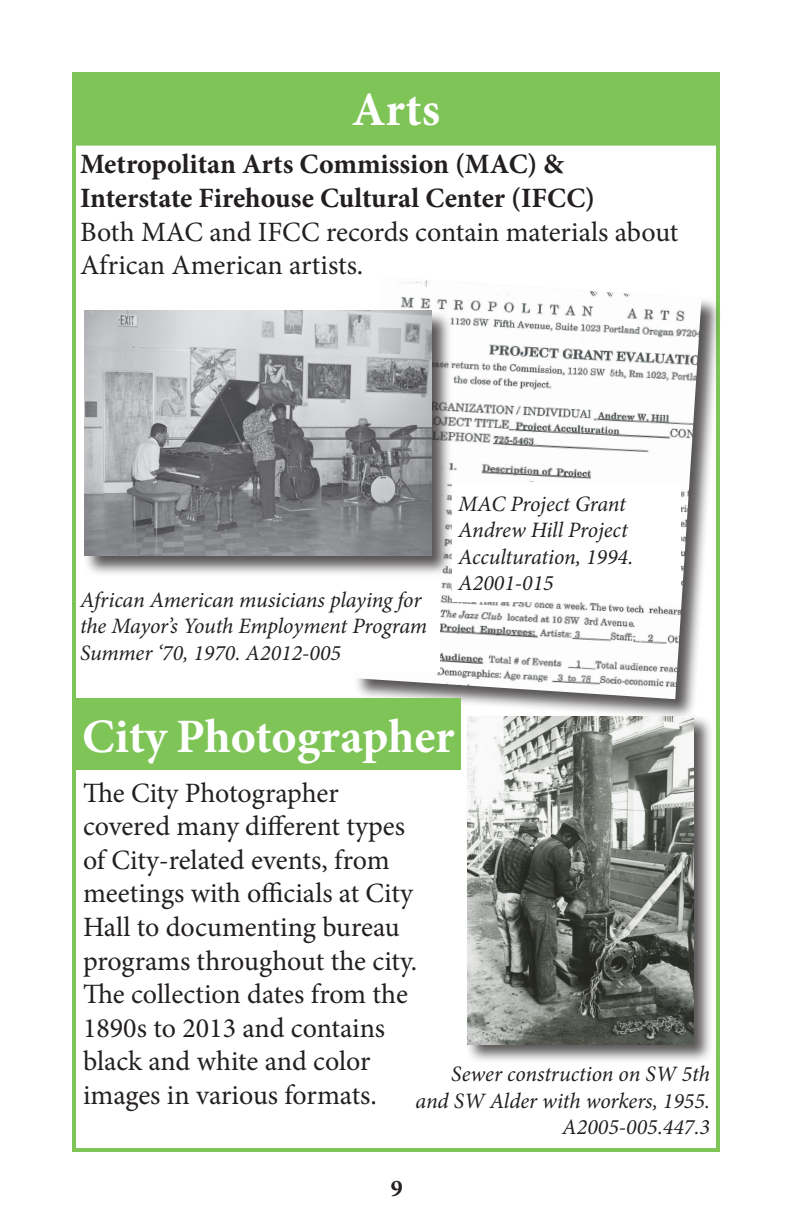
<style>
.page{position:relative;width:792px;height:1224px;background:#fff}
.page>*{position:absolute;margin:0;border:0;box-sizing:border-box;transform-origin:0 0}
.t1{font:700 48px "Minion Pro";letter-spacing:-.005em;color:#fff}
.t2{font:28px/33.6px "Minion Pro";color:#231f20}
.t3{font:700 28px "Minion Pro";color:#231f20}
.t4{font:700 24px "Minion Pro";color:#231f20}
.t5{font:italic 22px/26.4px "Minion Pro";letter-spacing:-.005em;color:#231f20}
</style>
<div class="page">
<div style="left:354px;top:277px;width:368px;height:442px;background:#231f20;opacity:.75"></div>
<img style="left:354px;top:278px;width:347px;height:421px">
<div style="left:83px;top:310px;width:369px;height:266px;background:#231f20;opacity:.75"></div>
<img style="left:84px;top:311px;width:348px;height:245px">
<div style="left:76px;top:579px;width:364px;height:93px;background:#fff"></div>
<div style="left:76px;top:698px;width:385px;height:72px;background:#7ec457"></div>
<div style="left:452px;top:482px;width:229px;height:120px;background:#fff"></div>
<div style="left:465px;top:714px;width:249px;height:350px;background:#231f20;opacity:.75"></div>
<img style="left:467px;top:717px;width:227px;height:327px">
<div style="left:72px;top:72px;width:648px;height:76px;background:#7ec457"></div>
<p class="t1" style="left:352px;top:76px;width:90px">Arts</p>
<p class="t3" style="left:80px;top:145px;width:485px">Metropolitan Arts Commission (MAC) &amp;</p>
<p class="t3" style="left:80px;top:178px;width:517px">Interstate Firehouse Cultural Center (IFCC)</p>
<p class="t2" style="left:80px;top:215px;width:600px">Both MAC and IFCC records contain materials about<br>African American artists.</p>
<p class="t5" style="left:80px;top:587px;width:349px">African American musicians playing for the Mayor’s Youth Employment Program<br>Summer ‘70, 1970. A2012-005</p>
<p class="t5" style="left:458px;top:491px;width:176px">MAC Project Grant<br>Andrew Hill Project<br>Acculturation, 1994.<br>A2001-015</p>
<p class="t1" style="left:82px;top:702px;width:374px">City Photographer</p>
<p class="t2" style="left:83px;top:776px;width:336px">The City Photographer covered many different types of City-related events, from meetings with officials at City<br>Hall to documenting bureau programs throughout the city.<br>The collection dates from the<br>1890s to 2013 and contains black and white and color images in various formats.</p>
<p class="t5" style="left:416px;top:1061px;width:296px;text-align:right">Sewer construction on SW 5th and SW Alder with workers, 1955.<br>A2005-005.447.3</p>
<p class="t4" style="left:391px;top:1171px;width:13px">9</p>
</div>
